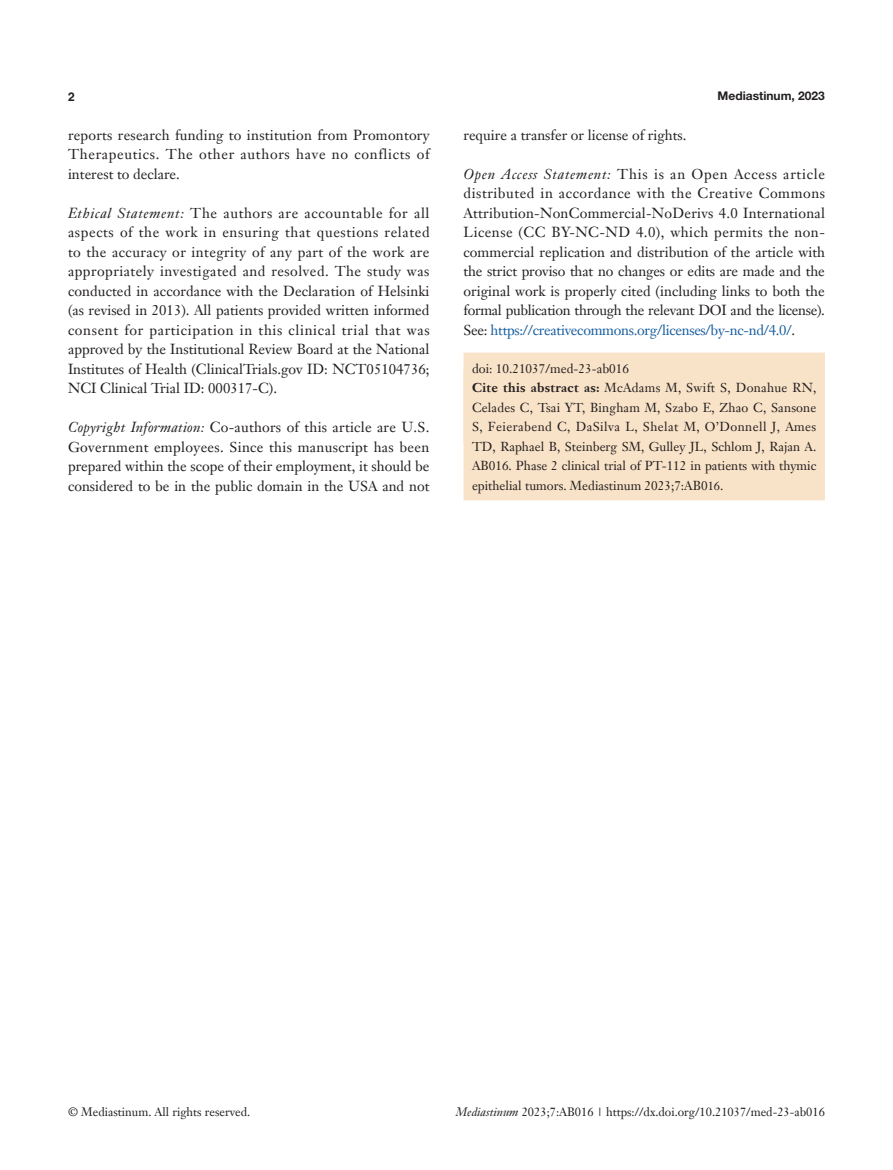
<style>
.page{position:relative;width:893px;height:1170px;background:#fff}
.page>*{position:absolute;margin:0;border:0;box-sizing:border-box;transform-origin:0 0}
.t1{font:14.25px/19.5px "Janson Text LT";color:#231f20;text-align:justify}
.t2{font:12.75px/19.5px "Janson Text LT";color:#231f20}
.t3{font:12px "Janson Text LT";color:#231f20}
.t4{font:700 12px "Helvetica Neue LT Pro";color:#231f20}
.t5{font:700 12px "Helvetica";color:#231f20}
.s1{font-style:italic}
.s2{color:#175d9e}
.s3{font-weight:700}
.s4{font-size:12px}
</style>
<div class="page">
<div style="left:463px;top:352px;width:362px;height:90px;background:#f9e3c8"></div>
<div style="left:463px;top:370px;width:362px;height:130px;background:#f9e3c8"></div>
<p class="t5" style="left:68px;top:89px;width:8px">2</p>
<p class="t4" style="left:718px;top:88px;width:109px">Mediastinum, 2023</p>
<p class="t1" style="left:68px;top:125px;width:363px">reports research funding to institution from Promontory Therapeutics. The other authors have no conflicts of interest to declare.</p>
<p class="t1" style="left:68px;top:203px;width:363px"><span class="s1">Ethical Statement:</span> The authors are accountable for all aspects of the work in ensuring that questions related to the accuracy or integrity of any part of the work are appropriately investigated and resolved. The study was conducted in accordance with the Declaration of Helsinki (as revised in 2013). All patients provided written informed consent for participation in this clinical trial that was approved by the Institutional Review Board at the National Institutes of Health (ClinicalTrials.gov ID: NCT05104736; NCI Clinical Trial ID: 000317-C).</p>
<p class="t1" style="left:68px;top:417px;width:363px"><span class="s1">Copyright Information:</span> Co-authors of this article are U.S.<br>Government employees. Since this manuscript has been prepared within the scope of their employment, it should be considered to be in the public domain in the USA and not</p>
<p class="t1" style="left:463px;top:125px;width:224px">require a transfer or license of rights.</p>
<p class="t1" style="left:463px;top:164px;width:363px"><span class="s1">Open Access Statement:</span> This is an Open Access article distributed in accordance with the Creative Commons Attribution-NonCommercial-NoDerivs 4.0 International License (CC BY-NC-ND 4.0), which permits the non&shy;commercial replication and distribution of the article with the strict proviso that no changes or edits are made and the original work is properly cited (including links to both the formal publication through the relevant DOI and the license).<br>See: <span class="s2">https://creativecommons.org/licenses/by-nc-nd/4.0/</span>.</p>
<p class="t2" style="left:472px;top:358px;width:346px">doi: 10.21037/med-23-ab016<br><span class="s3">Cite this abstract as:</span> McAdams M, Swift S, Donahue RN, Celades C, Tsai YT, Bingham M, Szabo E, Zhao C, Sansone S, Feierabend C, DaSilva L, Shelat M, O’Donnell J, Ames TD, Raphael B, Steinberg SM, Gulley JL, Schlom J, Rajan A.<br>AB016. Phase 2 clinical trial of PT-112 in patients with thymic epithelial tumors. Mediastinum 2023;7:AB0<span class="s4">16</span>.</p>
<p class="t3" style="left:68px;top:1104px;width:184px">© Mediastinum. All rights reserved.</p>
<p class="t3" style="left:456px;top:1104px;width:370px"><span class="s1">Mediastinum</span> 2023;7:AB016 | https://dx.doi.org/10.21037/med-23-ab016</p>
</div>
